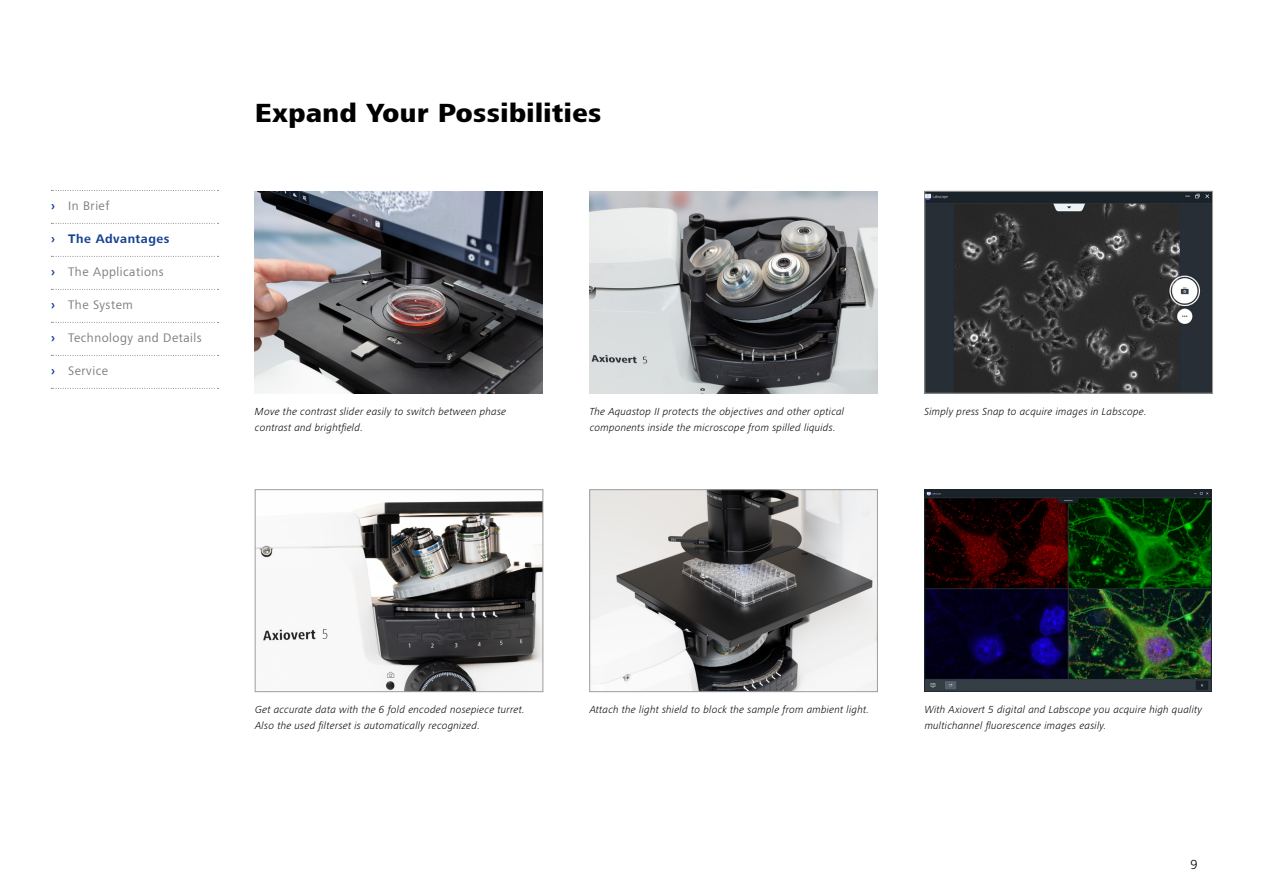
<style>
.page{position:relative;width:1263px;height:893px;background:#fff}
.page>*{position:absolute;margin:0;border:0;box-sizing:border-box;transform-origin:0 0}
.t1{font:800 27px "ZEISS Frutiger Next W1 G";letter-spacing:.02em;color:#000}
.t2{font:300 13.5px "ZEISS Frutiger Next W1 G";color:#000}
.t3{font:12.75px "ZEISS Frutiger Next W1 G";letter-spacing:.04em;color:#7c7b7b}
.t4{font:700 12.75px "ZEISS Frutiger Next W1 G";letter-spacing:.04em;color:#164194}
.t5{font:italic 300 10.5px/16.5px "ZEISS Frutiger Next W1 G";letter-spacing:.02em;color:#000}
.s1{font-weight:700;color:#164194}
</style>
<div class="page">
<img style="left:926px;top:193px;width:285px;height:198px">
<div style="left:924px;top:191px;width:289px;height:202px;border:1px solid #9d9d9c"></div>
<img style="left:591px;top:491px;width:285px;height:199px">
<div style="left:589px;top:489px;width:289px;height:203px;border:1px solid #9d9d9c"></div>
<img style="left:255px;top:191px;width:288px;height:202px">
<img style="left:590px;top:191px;width:287px;height:202px">
<img style="left:257px;top:501px;width:284px;height:189px">
<div style="left:255px;top:489px;width:288px;height:203px;border:1px solid #9d9d9c"></div>
<img style="left:924px;top:490px;width:288px;height:202px">
<svg style="left:51px;top:190px;width:168px;height:1px"></svg>
<svg style="left:51px;top:223px;width:168px;height:1px"></svg>
<svg style="left:51px;top:256px;width:168px;height:1px"></svg>
<svg style="left:51px;top:289px;width:168px;height:1px"></svg>
<svg style="left:51px;top:322px;width:168px;height:1px"></svg>
<svg style="left:51px;top:355px;width:168px;height:1px"></svg>
<svg style="left:51px;top:388px;width:168px;height:1px"></svg>
<p class="t3" style="left:51px;top:197px;width:60px"><span class="s1">›</span> In Brief</p>
<p class="t4" style="left:51px;top:230px;width:120px">› The Advantages</p>
<p class="t3" style="left:51px;top:263px;width:114px"><span class="s1">›</span> The Applications</p>
<p class="t3" style="left:51px;top:296px;width:83px"><span class="s1">›</span> The System</p>
<p class="t3" style="left:51px;top:329px;width:152px"><span class="s1">›</span> Technology and Details</p>
<p class="t3" style="left:51px;top:362px;width:59px"><span class="s1">›</span> Service</p>
<h1 class="t1" style="left:255px;top:93px;width:348px">Expand Your Possibilities</h1>
<p class="t5" style="left:255px;top:403px;width:253px">Move the contrast slider easily to switch between phase contrast and brightfield.</p>
<p class="t5" style="left:590px;top:403px;width:256px">The Aquastop II protects the objectives and other optical components inside the microscope from spilled liquids.</p>
<p class="t5" style="left:924px;top:403px;width:224px">Simply press Snap to acquire images in Labscope.</p>
<p class="t5" style="left:255px;top:701px;width:271px">Get accurate data with the 6 fold encoded nosepiece turret.<br>Also the used filterset is automatically recognized.</p>
<p class="t5" style="left:590px;top:701px;width:281px">Attach the light shield to block the sample from ambient light.</p>
<p class="t5" style="left:925px;top:701px;width:279px">With Axiovert 5 digital and Labscope you acquire high quality multichannel fluorescence images easily.</p>
<p class="t2" style="left:1190px;top:855px;width:9px">9</p>
</div>
